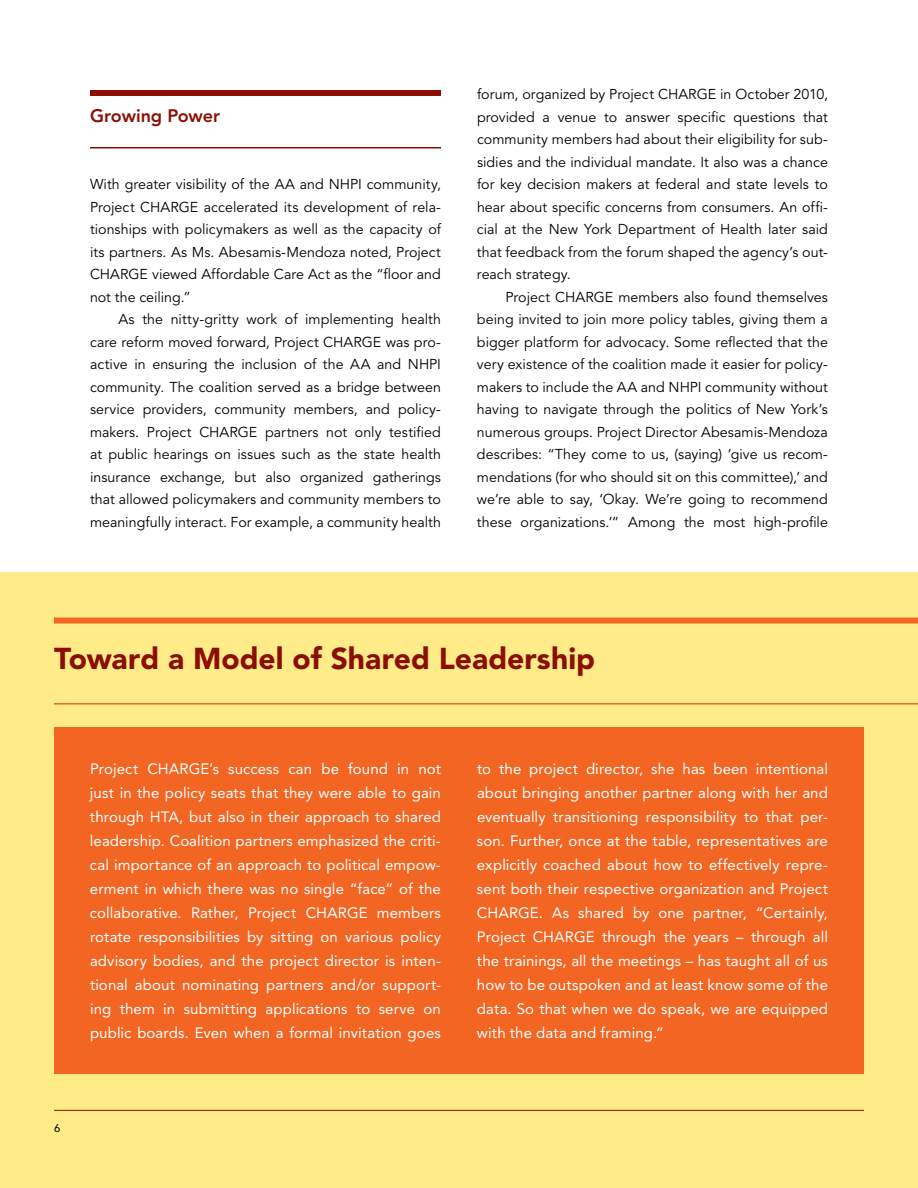
<style>
.page{position:relative;width:918px;height:1188px;background:#fff}
.page>*{position:absolute;margin:0;border:0;box-sizing:border-box;transform-origin:0 0}
.t1{font:900 30px "Avenir";color:#8b0e04}
.t2{font:800 18px "Avenir";letter-spacing:-.005em;color:#8b0e04}
.t3{font:15px/24px "Avenir";letter-spacing:.005em;color:#fff;text-align:justify}
.t4{font:14.25px/22.5px "Avenir";letter-spacing:.005em;color:#000;text-align:justify}
.t5{font:11.25px "Avenir";color:#000}
</style>
<div class="page">
<div style="left:0;top:573px;width:918px;height:615px;background:#ffeb88"></div>
<div style="left:54px;top:618px;width:864px;height:6px;background:#f26522"></div>
<hr style="left:54px;top:703px;width:864px;height:2px;background:#f26522">
<div style="left:54px;top:727px;width:810px;height:347px;background:#f26522"></div>
<div style="left:90px;top:90px;width:351px;height:6px;background:#8b0e04"></div>
<hr style="left:90px;top:147px;width:351px;height:1px;background:#8b0e04">
<hr style="left:54px;top:1110px;width:810px;height:1px;background:#8b0e04">
<p class="t2" style="left:90px;top:105px;width:132px">Growing Power</p>
<p class="t4" style="left:90px;top:173px;width:353px">With greater visibility of the AA and NH PI community, Project Charge accelerated its development of rela&shy;tionships with policymakers as well as the capacity of its partners. As Ms. Abesamis-Mendoza noted, Project Charge viewed Affordable Care Act as the “floor and not the ceiling.”</p>
<p class="t4" style="left:90px;top:308px;width:353px;text-indent:29px">As the nitty-gritty work of implementing health care reform moved forward, Project Charge was pro&shy;active in ensuring the inclusion of the AA and NH PI community. The coalition served as a bridge between service providers, community members, and policy&shy;makers. Project Charge partners not only testified at public hearings on issues such as the state health insurance exchange, but also organized gatherings that allowed policymakers and community members to meaningfully interact. For example, a community health</p>
<p class="t4" style="left:477px;top:83px;width:353px">forum, organized by Project Charge in October 2010, provided a venue to answer specific questions that community members had about their eligibility for sub&shy;sidies and the individual mandate. It also was a chance for key decision makers at federal and state levels to hear about specific concerns from consumers. An offi&shy;cial at the New York Department of H ealth later said that feedback from the forum shaped the agency’s out&shy;reach strategy.</p>
<p class="t4" style="left:477px;top:286px;width:353px;text-indent:28px">Project Charge members also found themselves being invited to join more policy tables, giving them a bigger platform for advocacy. Some reflected that the very existence of the coalition made it easier for policy&shy;makers to include the AA and NH PI community without having to navigate through the politics of New York’s numerous groups. Project Director Abesamis-Mendoza describes: “They come to us, (saying) ‘give us recom&shy;mendations (for who should sit on this committee),’ and we’re able to say, ‘Okay. We’re going to recommend these organizations.’” Among the most high-profile</p>
<h1 class="t1" style="left:54px;top:640px;width:543px">Toward a Model of Shared Leadership</h1>
<p class="t3" style="left:90px;top:757px;width:353px;text-indent:119px">’s success can be found in not just in the policy seats that they were able to gain through HTA, but also in their approach to shared leadership. Coalition partners emphasized the criti&shy;cal importance of an approach to political empow&shy;erment in which there was no single “face” of the collaborative. Rather, Project CHARGE</p>
<p class="t3" style="left:90px;top:757px;width:100px">Project CHARGE</p>
<p class="t3" style="left:90px;top:901px;width:353px;text-indent:287px">members rotate responsibilities by sitting on various policy advisory bodies, and the project director is inten&shy;tional about nominating partners and/or support&shy;ing them in submitting applications to serve on public boards. Even when a formal invitation goes</p>
<p class="t5" style="left:54px;top:1121px;width:8px">6</p>
<p class="t3" style="left:477px;top:757px;width:353px">to the project director, she has been intentional about bringing another partner along with her and eventually transitioning responsibility to that per&shy;son. Further, once at the table, representatives are explicitly coached about how to effectively repre&shy;sent both their respective organization and Project CHARGE</p>
<p class="t3" style="left:477px;top:901px;width:353px;text-indent:62px">. As shared by one partner, “Certainly,<br>Project CHARGE</p>
<p class="t3" style="left:477px;top:925px;width:353px;text-indent:125px">through the years – through all the trainings, all the meetings – has taught all of us how to be outspoken and at least know some of the data. So that when we do speak, we are equipped with the data and framing.”</p>
</div>
